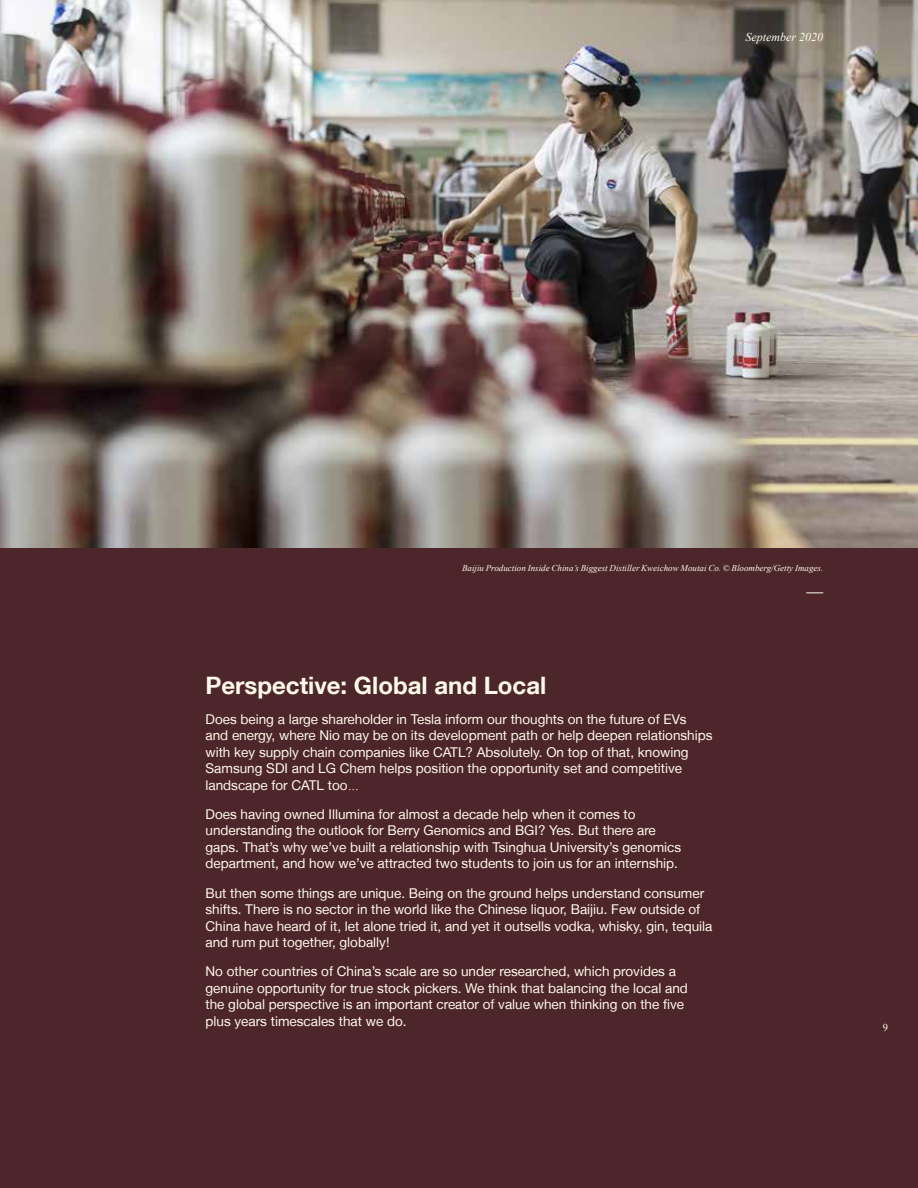
<style>
.page{position:relative;width:918px;height:1188px;background:#fff}
.page>*{position:absolute;margin:0;border:0;box-sizing:border-box;transform-origin:0 0}
.t1{font:700 24px "Helvetica Neue LT";color:#fffaea}
.t2{font:13.5px/16.5px "Helvetica Neue LT";color:#fffaea}
.t3{font:italic 12px "Times New Roman";color:#fffaea}
.t4{font:10.5px "Times New Roman";color:#fffaea}
.t5{font:italic 9px "Times New Roman";color:#fffaea}
.s1{font-family:"Times New Roman";font-style:italic}
</style>
<div class="page">
<div style="left:0;top:548px;width:918px;height:640px;background:#4d262b"></div>
<img style="left:0;top:0;width:918px;height:548px">
<svg style="left:806px;top:592px;width:17px;height:1px"></svg>
<p class="t3" style="left:746px;top:29px;width:79px">September 2020</p>
<p class="t5" style="left:462px;top:562px;width:363px">Baijiu Production Inside China’s Biggest Distiller Kweichow Moutai Co. © Bloomberg/Getty Images.</p>
<h1 class="t1" style="left:206px;top:671px;width:342px">Perspective: Global and Local</h1>
<p class="t2" style="left:206px;top:710px;width:509px">Does being a large shareholder in Tesla inform our thoughts on the future of EVs and energy, where Nio may be on its development path or help deepen relationships with key supply chain companies like CATL? Absolutely. On top of that, knowing Samsung SDI and LG Chem helps position the opportunity set and competitive landscape for CATL too<span class="s1">…</span></p>
<p class="t2" style="left:206px;top:806px;width:477px">Does having owned Illumina for almost a decade help when it comes to understanding the outlook for Berry Genomics and BGI? Yes. But there are gaps. That’s why we’ve built a relationship with Tsinghua University’s genomics department, and how we’ve attracted two students to join us for an internship.</p>
<p class="t2" style="left:206px;top:884px;width:508px">But then some things are unique. Being on the ground helps understand consumer shifts. There is no sector in the world like the Chinese liquor, Baijiu. Few outside of China have heard of it, let alone tried it, and yet it outsells vodka, whisky, gin, tequila and rum put together, globally!</p>
<p class="t2" style="left:206px;top:963px;width:484px">No other countries of China’s scale are so under researched, which provides a genuine opportunity for true stock pickers. We think that balancing the local and the global perspective is an important creator of value when thinking on the five plus years timescales that we do.</p>
<p class="t4" style="left:883px;top:1020px;width:7px">9</p>
</div>
